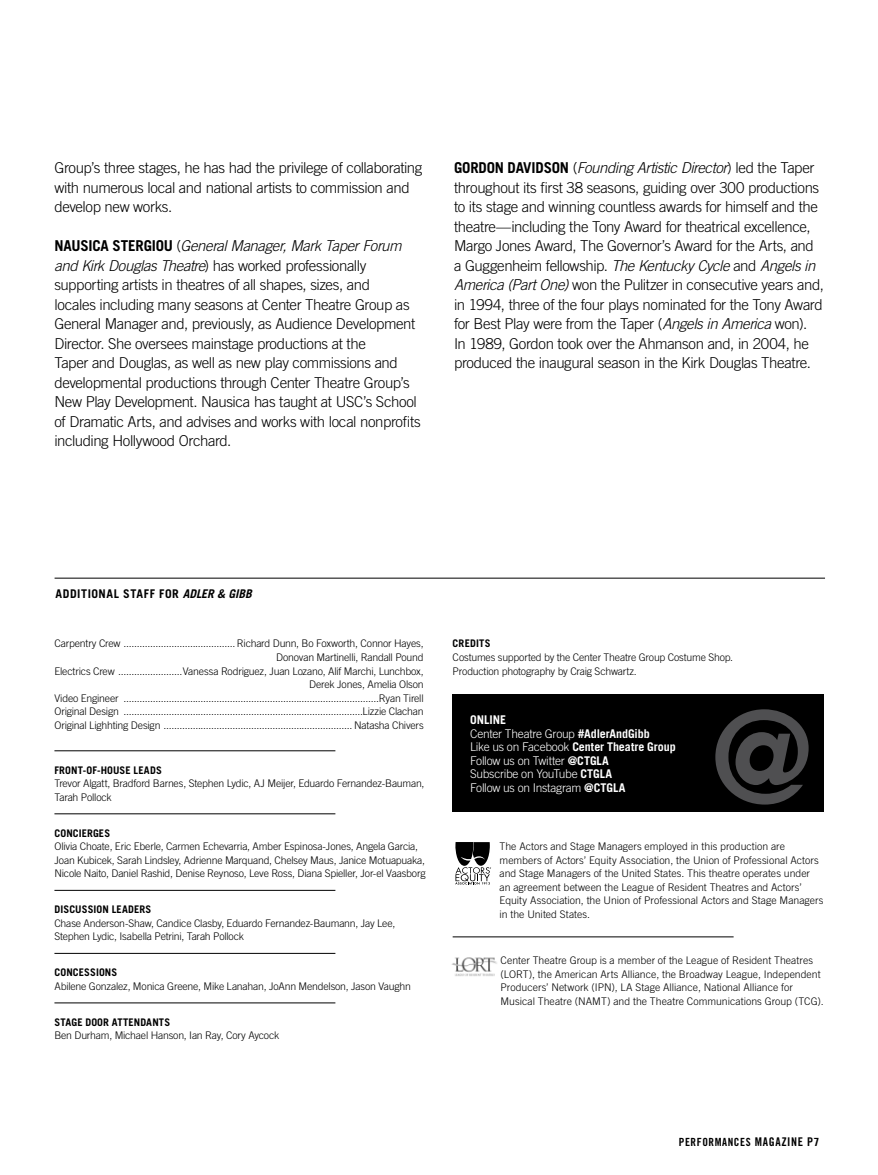
<style>
.page{position:relative;width:878px;height:1175px;background:#fff}
.page>*{position:absolute;margin:0;border:0;box-sizing:border-box;transform-origin:0 0}
.t1{font:300 15px/19.5px "Trade Gothic LT Std";letter-spacing:-.025em;color:#000}
.t2{font:300 12px/13.5px "Trade Gothic LT Std";letter-spacing:-.025em;color:#fff}
.t3{font:700 12px "Trade Gothic LT Std";letter-spacing:.045em;color:#000}
.t4{font:11.25px "Trade Gothic LT Std Bd Cn 20";letter-spacing:.05em;color:#000}
.t5{font:300 10.5px/13.5px "Trade Gothic LT Std";letter-spacing:-.01em;color:#000}
.t6{font:700 10.5px "Trade Gothic LT Std";letter-spacing:.01em;color:#000}
.s1{font-weight:700}
.s2{font-style:italic}
.s3{font-size:12px}
</style>
<div class="page">
<hr style="left:55px;top:578px;width:770px;height:1px;background:#000">
<hr style="left:54px;top:750px;width:281px;height:1px;background:#000">
<hr style="left:54px;top:813px;width:281px;height:1px;background:#000">
<hr style="left:54px;top:890px;width:281px;height:1px;background:#000">
<hr style="left:54px;top:953px;width:281px;height:1px;background:#000">
<hr style="left:54px;top:1002px;width:281px;height:1px;background:#000">
<hr style="left:452px;top:936px;width:281px;height:1px;background:#000">
<div style="left:451px;top:694px;width:372px;height:118px;background:#000"></div>
<svg style="left:715px;top:709px;width:93px;height:95px"></svg>
<img style="left:451px;top:957px;width:46px;height:19px">
<svg style="left:455px;top:842px;width:36px;height:42px"></svg>
<h1 class="t1" style="left:54px;top:158px;width:369px">Group’s three stages, he has had the privilege of collaborating with numerous local and national artists to commission and develop new works.</h1>
<p class="t1" style="left:54px;top:236px;width:368px"><span class="s1">NAUSICA STERGIOU</span> (<span class="s2">General Manager, Mark Taper Forum and Kirk Douglas Theatre</span>) has worked professionally supporting artists in theatres of all shapes, sizes, and<br>locales including many seasons at Center Theatre Group as General Manager and, previously, as Audience Development Director. She oversees mainstage productions at the<br>Taper and Douglas, as well as new play commissions and developmental productions through Center Theatre Group’s New Play Development. Nausica has taught at USC’s School of Dramatic Arts, and advises and works with local nonprofits including Hollywood Orchard.</p>
<p class="t1" style="left:454px;top:158px;width:371px"><span class="s1">GORDON DAVIDSON</span> (<span class="s2">Founding Artistic Director</span>) led the Taper throughout its first 38 seasons, guiding over 300 productions to its stage and winning countless awards for himself and the theatre—including the Tony Award for theatrical excellence, Margo Jones Award, The Governor’s Award for the Arts, and a Guggenheim fellowship. <span class="s2">The Kentucky Cycle</span> and <span class="s2">Angels in America (Part One)</span> won the Pulitzer in consecutive years and, in 1994, three of the four plays nominated for the Tony Award for Best Play were from the Taper (<span class="s2">Angels in America</span> won).<br>In 1989, Gordon took over the Ahmanson and, in 2004, he produced the inaugural season in the Kirk Douglas Theatre.</p>
<p class="t3" style="left:56px;top:586px;width:198px">ADDITIONAL STAFF FOR <span class="s2">ADLER &amp; GIBB</span></p>
<p class="t5" style="left:54px;top:637px;width:371px">Carpentry Crew .......................................... Richard Dunn, Bo Foxworth, Connor Hayes,</p>
<p class="t5" style="left:54px;top:664px;width:371px">Electrics Crew ........................Vanessa Rodriguez, Juan Lozano, Alif Marchi, Lunchbox,</p>
<p class="t5" style="left:54px;top:691px;width:371px;text-align:justify">Video Engineer ................................................................................................Ryan Tirell Original Design ..........................................................................................Lizzie Clachan Original Lighhting Design ....................................................................... Natasha Chivers</p>
<p class="t6" style="left:54px;top:763px;width:109px">FRONT-OF-HOUSE LEADS</p>
<p class="t5" style="left:54px;top:776px;width:371px">Trevor Algatt, Bradford Barnes, Stephen Lydic, AJ Meijer, Eduardo Fernandez-Bauman,<br>Tarah Pollock</p>
<p class="t6" style="left:54px;top:826px;width:57px">CONCIERGES</p>
<p class="t5" style="left:54px;top:839px;width:372px">Olivia Choate, Eric Eberle, Carmen Echevarria, Amber Espinosa-Jones, Angela Garcia,<br>Joan Kubicek, Sarah Lindsley, Adrienne Marquand, Chelsey Maus, Janice Motuapuaka,<br>Nicole Naito, Daniel Rashid, Denise Reynoso, Leve Ross, Diana Spieller, Jor-el Vaasborg</p>
<p class="t6" style="left:54px;top:903px;width:98px">DISCUSSION LEADERS</p>
<p class="t5" style="left:54px;top:916px;width:342px">Chase Anderson-Shaw, Candice Clasby, Eduardo Fernandez-Baumann, Jay Lee,<br>Stephen Lydic, Isabella Petrini, Tarah Pollock</p>
<p class="t6" style="left:54px;top:966px;width:64px">CONCESSIONS</p>
<p class="t5" style="left:54px;top:979px;width:358px">Abilene Gonzalez, Monica Greene, Mike Lanahan, JoAnn Mendelson, Jason Vaughn</p>
<p class="t6" style="left:54px;top:1015px;width:117px">STAGE DOOR ATTENDANTS</p>
<p class="t5" style="left:54px;top:1028px;width:226px">Ben Durham, Michael Hanson, Ian Ray, Cory Aycock</p>
<p class="t6" style="left:452px;top:637px;width:39px">CREDITS</p>
<p class="t5" style="left:452px;top:650px;width:282px">Costumes supported by the Center Theatre Group Costume Shop.<br>Production photography by Craig Schwartz.</p>
<p class="t2" style="left:470px;top:713px;width:207px"><span class="s1">ONLINE<br></span>Center Theatre Group <span class="s1">#AdlerAndGibb<br></span>Like us on Facebook <span class="s1">Center Theatre Group<br></span>Follow us on Twitter <span class="s1">@CTGLA<br></span>Subscribe on YouTube <span class="s1">CTGLA<br></span>Follow us on Instagram <span class="s1">@CTGLA</span></p>
<p class="t5" style="left:499px;top:839px;width:325px">The Actors and Stage Managers employed in this production are members of Actors’ Equity Association, the Union of Professional Actors and Stage Managers of the United States. This theatre operates under an agreement between the League of Resident Theatres and Actors’ Equity Association, the Union of Professional Actors and Stage Managers in the United States.</p>
<p class="t5" style="left:500px;top:953px;width:324px">Center Theatre Group is a member of the League of Resident Theatres (LORT), the American Arts Alliance, the Broadway League, Independent Producers’ Network (IPN), LA Stage Alliance, National Alliance for Musical Theatre (NAMT) and the Theatre Communications Group (TCG).</p>
<p class="t4" style="left:679px;top:1134px;width:142px">PERFORMANCES <span class="s3">MAGAZINE P</span>7</p>
</div>
